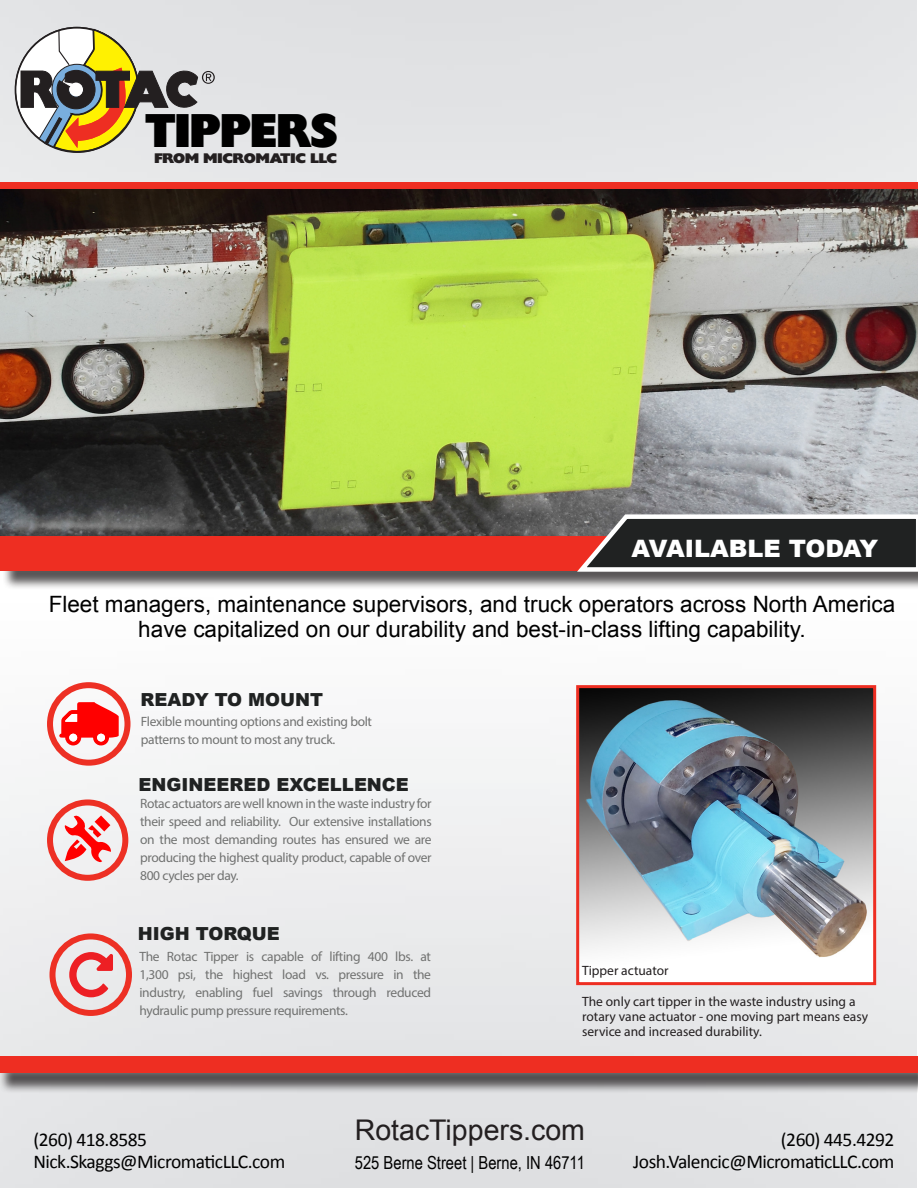
<style>
.page{position:relative;width:918px;height:1188px;background:#fff}
.page>*{position:absolute;margin:0;border:0;box-sizing:border-box;transform-origin:0 0}
.t1{font:800 45.75px "Chantilly Serial";color:#000}
.t2{font:28.5px "Arial";color:#231f20}
.t3{font:900 24px "Arial";color:#fff}
.t4{font:22.5px/25.5px "Arial";color:#000;text-align:center}
.t5{font:19.5px "Calibri";letter-spacing:-.025em;color:#000}
.t6{font:900 18px "Arial";color:#202222}
.t7{font:18px "Arial Narrow";color:#000}
.t8{font:13.5px/18px "Myriad Pro";letter-spacing:-.025em;color:#717271;text-align:justify}
.t9{font:13.5px/15px "Myriad Pro";color:#231f20}
.t10{font:800 13.5px "Chantilly Serial";color:#231f20;scale:1.14 1}
</style>
<div class="page">
<img style="left:0;top:0;width:917px;height:1188px">
<div style="left:50px;top:933px;width:82px;height:83px;border:6px solid #ed3024;border-radius:50%"></div>
<div style="left:57px;top:952px;width:515px;height:47px;background:#e8e9ea"></div>
<svg style="left:59px;top:702px;width:60px;height:44px"></svg>
<div style="left:69px;top:734px;width:8px;height:8px;background:#fff;border-radius:50%"></div>
<div style="left:97px;top:734px;width:8px;height:8px;background:#fff;border-radius:50%"></div>
<div style="left:47px;top:682px;width:84px;height:84px;border:6px solid #ed3024;border-radius:50%"></div>
<img style="left:0;top:188px;width:918px;height:349px">
<div style="left:2px;top:539px;width:916px;height:51px;background:#231f20;opacity:.75"></div>
<div style="left:0;top:537px;width:918px;height:34px;background:#ee2e22"></div>
<svg style="left:572px;top:510px;width:346px;height:64px"></svg>
<div style="left:0;top:1061px;width:918px;height:33px;background:#231f20;opacity:.75"></div>
<div style="left:0;top:1057px;width:918px;height:16px;background:#ee2e22"></div>
<svg style="left:21px;top:28px;width:194px;height:141px"></svg>
<div style="left:0;top:182px;width:918px;height:6px;background:#ee2e22"></div>
<div style="left:47px;top:799px;width:81px;height:82px;border:6px solid #ed3024;border-radius:50%"></div>
<svg style="left:64px;top:815px;width:48px;height:47px"></svg>
<img style="left:580px;top:689px;width:292px;height:292px">
<div style="left:576px;top:685px;width:300px;height:300px;border:3px solid #ee2e22"></div>
<p class="t1" style="left:146px;top:99px;width:193px">TIPPERS</p>
<p class="t10" style="left:154px;top:149px;width:162px">FROM MICROMATIC LLC</p>
<p class="t3" style="left:632px;top:531px;width:248px">AVAILABLE TODAY</p>
<p class="t4" style="left:49px;top:591px;width:848px">Fleet managers, maintenance supervisors, and truck operators across North America have capitalized on our durability and best-in-class lifting capability.</p>
<p class="t6" style="left:140px;top:686px;width:184px">READY TO MOUNT</p>
<p class="t8" style="left:141px;top:712px;width:233px">Flexible mounting options and existing bolt</p>
<p class="t8" style="left:141px;top:730px;width:196px">patterns to mount to most any truck.</p>
<p class="t6" style="left:139px;top:772px;width:272px">ENGINEERED EXCELLENCE</p>
<p class="t8" style="left:140px;top:795px;width:293px">Rotac actuators are well known in the waste industry for their speed and reliability. Our extensive installations on the most demanding routes has ensured we are producing the highest quality product, capable of over 800 cycles per day.</p>
<p class="t6" style="left:138px;top:920px;width:143px">HIGH TORQUE</p>
<p class="t8" style="left:139px;top:947px;width:293px">The Rotac Tipper is capable of lifting 400 lbs. at 1,300 psi, the highest load vs. pressure in the industry, enabling fuel savings through reduced hydraulic pump pressure requirements.</p>
<p class="t9" style="left:582px;top:963px;width:88px">Tipper actuator</p>
<p class="t9" style="left:582px;top:994px;width:287px">The only cart tipper in the waste industry using a rotary vane actuator - one moving part means easy service and increased durability.</p>
<p class="t5" style="left:33px;top:1127px;width:115px">(260) 418.8585</p>
<p class="t5" style="left:33px;top:1149px;width:253px">Nick.Skaggs@MicromaticLLC.com</p>
<p class="t2" style="left:355px;top:1111px;width:232px">RotacTippers.com</p>
<p class="t7" style="left:355px;top:1149px;width:232px">525 Berne Street | Berne, IN 46711</p>
<p class="t5" style="left:781px;top:1127px;width:115px">(260) 445.4292</p>
<p class="t5" style="left:633px;top:1149px;width:263px">Josh.Valencic@MicromaticLLC.com</p>
</div>
